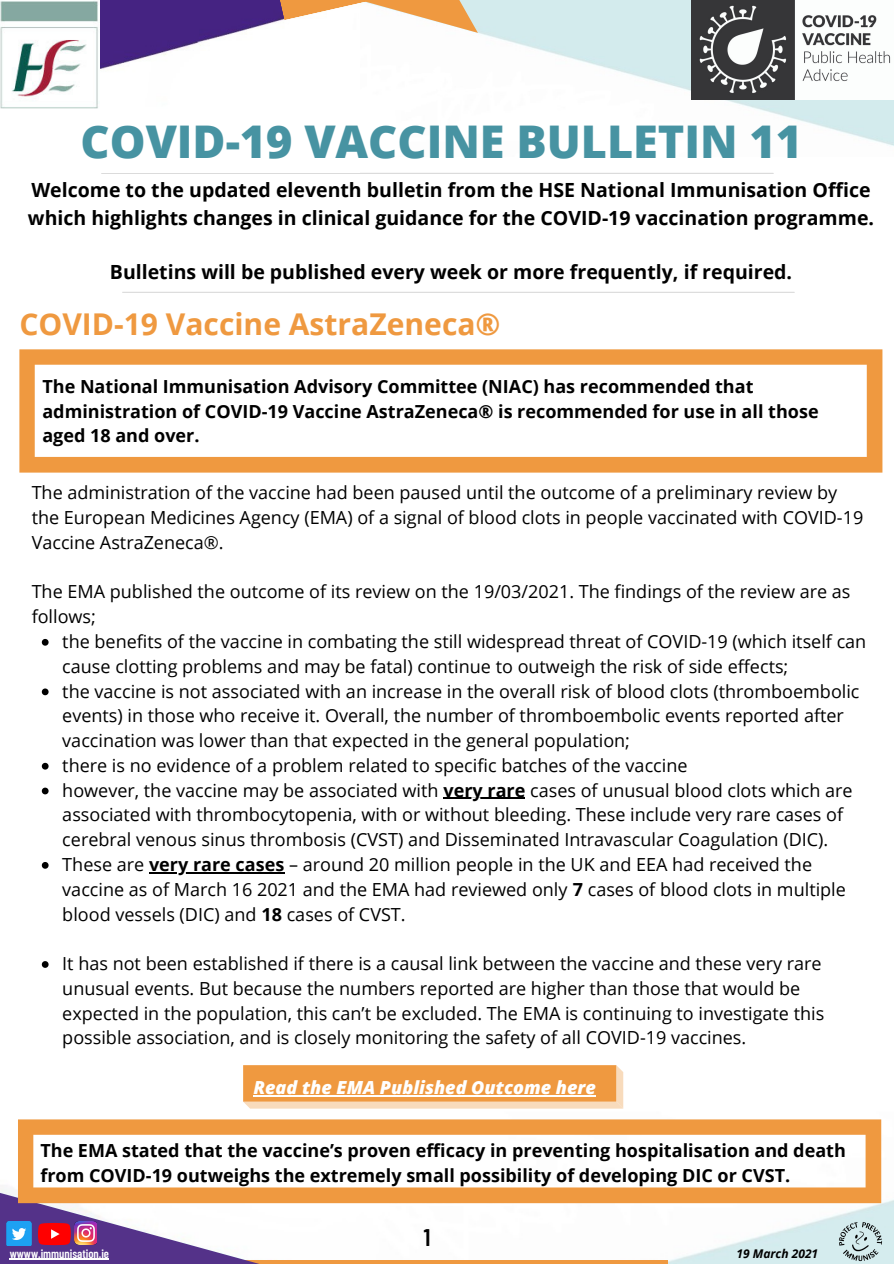
<style>
.page{position:relative;width:894px;height:1264px;background:#fff}
.page>*{position:absolute;margin:0;border:0;box-sizing:border-box;transform-origin:0 0}
.t1{font:800 45px "Open Sans";color:#4793a2}
.t2{font:700 30px "Open Sans";color:#ef9940}
.t3{font:600 24px "Barlow Condensed";color:#000}
.t4{font:700 19.5px/27px "Open Sans";color:#000}
.t5{font:18px/24.8px "Open Sans";color:#000}
.t6{font:700 18px/24.8px "Open Sans";color:#000}
.t7{font:italic 800 18px "Open Sans";color:#fff}
.t8{font:600 12px "Barlow Condensed";color:#fff}
.t9{font:italic 700 12px "Open Sans";color:#000}
.s1{font-weight:700}
</style>
<div class="page">
<img style="left:478px;top:0;width:415px;height:146px">
<hr style="left:102px;top:173px;width:671px;height:1px;background:#d9d9d9">
<img style="left:0;top:1086px;width:893px;height:177px">
<img style="left:690px;top:0;width:203px;height:99px">
<img style="left:100px;top:0;width:141px;height:69px">
<img style="left:0;top:1px;width:98px;height:108px">
<svg style="left:359px;top:1259px;width:308px;height:4px"></svg>
<img style="left:0;top:1192px;width:359px;height:71px">
<svg style="left:38px;top:1222px;width:33px;height:23px"></svg>
<img style="left:74px;top:1221px;width:23px;height:23px">
<img style="left:838px;top:1221px;width:44px;height:40px">
<svg style="left:241px;top:0;width:237px;height:33px"></svg>
<img style="left:3px;top:1221px;width:32px;height:24px">
<svg style="left:42px;top:639px;width:7px;height:6px"></svg>
<svg style="left:42px;top:688px;width:7px;height:7px"></svg>
<svg style="left:42px;top:762px;width:7px;height:7px"></svg>
<svg style="left:42px;top:787px;width:7px;height:7px"></svg>
<hr style="left:443px;top:797px;width:82px;height:1px;background:#000">
<svg style="left:42px;top:862px;width:7px;height:6px"></svg>
<hr style="left:149px;top:872px;width:135px;height:1px;background:#000">
<svg style="left:42px;top:961px;width:7px;height:6px"></svg>
<svg style="left:19px;top:349px;width:863px;height:123px"></svg>
<hr style="left:123px;top:292px;width:671px;height:1px;background:#d9d9d9">
<hr style="left:10px;top:1258px;width:99px;height:1px;background:#fff">
<hr style="left:359px;top:1204px;width:152px;height:1px;background:#fff">
<svg style="left:243px;top:1065px;width:380px;height:43px;background:#f0a659"></svg>
<hr style="left:253px;top:1095px;width:343px;height:1px;background:#fff">
<svg style="left:18px;top:1119px;width:863px;height:84px"></svg>
<p class="t1" style="left:81px;top:110px;width:722px">COVID-19 VACCINE BULLETIN 11</p>
<p class="t4" style="left:28px;top:176px;width:847px">Welcome to the updated eleventh bulletin from the HSE National Immunisation Office which highlights changes in clinical guidance for the COVID-19 vaccination programme.</p>
<p class="t4" style="left:110px;top:257px;width:683px">Bulletins will be published every week or more frequently, if required.</p>
<p class="t2" style="left:19px;top:302px;width:482px">COVID-19 Vaccine AstraZeneca®</p>
<p class="t6" style="left:42px;top:373px;width:777px">The National Immunisation Advisory Committee (NIAC) has recommended that administration of COVID-19 Vaccine AstraZeneca® is recommended for use in all those aged 18 and over.</p>
<p class="t5" style="left:32px;top:480px;width:832px">The administration of the vaccine had been paused until the outcome of a preliminary review by the European Medicines Agency (EMA) of a signal of blood clots in people vaccinated with COVID-19<br>Vaccine AstraZeneca®.</p>
<p class="t5" style="left:32px;top:579px;width:820px">The EMA published the outcome of its review on the 19/03/2021. The findings of the review are as follows;</p>
<p class="t5" style="left:62px;top:628px;width:805px">the benefits of the vaccine in combating the still widespread threat of COVID-19 (which itself can cause clotting problems and may be fatal) continue to outweigh the risk of side effects;</p>
<p class="t5" style="left:62px;top:678px;width:798px">the vaccine is not associated with an increase in the overall risk of blood clots (thromboembolic events) in those who receive it. Overall, the number of thromboembolic events reported after vaccination was lower than that expected in the general population;</p>
<p class="t5" style="left:62px;top:752px;width:626px">there is no evidence of a problem related to specific batches of the vaccine</p>
<p class="t5" style="left:62px;top:777px;width:791px">however, the vaccine may be associated with <span class="s1">very rare</span> cases of unusual blood clots which are associated with thrombocytopenia, with or without bleeding. These include very rare cases of cerebral venous sinus thrombosis (CVST) and Disseminated Intravascular Coagulation (DIC).</p>
<p class="t5" style="left:62px;top:851px;width:784px">These are <span class="s1">very rare cases</span> – around 20 million people in the UK and EEA had received the vaccine as of March 16 2021 and the EMA had reviewed only <span class="s1">7</span> cases of blood clots in multiple blood vessels (DIC) and <span class="s1">18</span> cases of CVST.</p>
<p class="t5" style="left:62px;top:950px;width:763px">It has not been established if there is a causal link between the vaccine and these very rare unusual events. But because the numbers reported are higher than those that would be expected in the population, this can’t be excluded. The EMA is continuing to investigate this possible association, and is closely monitoring the safety of all COVID-19 vaccines.</p>
<p class="t7" style="left:253px;top:1074px;width:344px">Read the EMA Published Outcome here</p>
<p class="t6" style="left:40px;top:1137px;width:806px">The EMA stated that the vaccine’s proven efficacy in preventing hospitalisation and death from COVID-19 outweighs the extremely small possibility of developing DIC or CVST.</p>
<p class="t8" style="left:10px;top:1245px;width:101px">wwww.immunisation.ie</p>
<p class="t3" style="left:423px;top:1222px;width:8px">1</p>
<p class="t9" style="left:736px;top:1245px;width:83px">19 March 2021</p>
</div>
